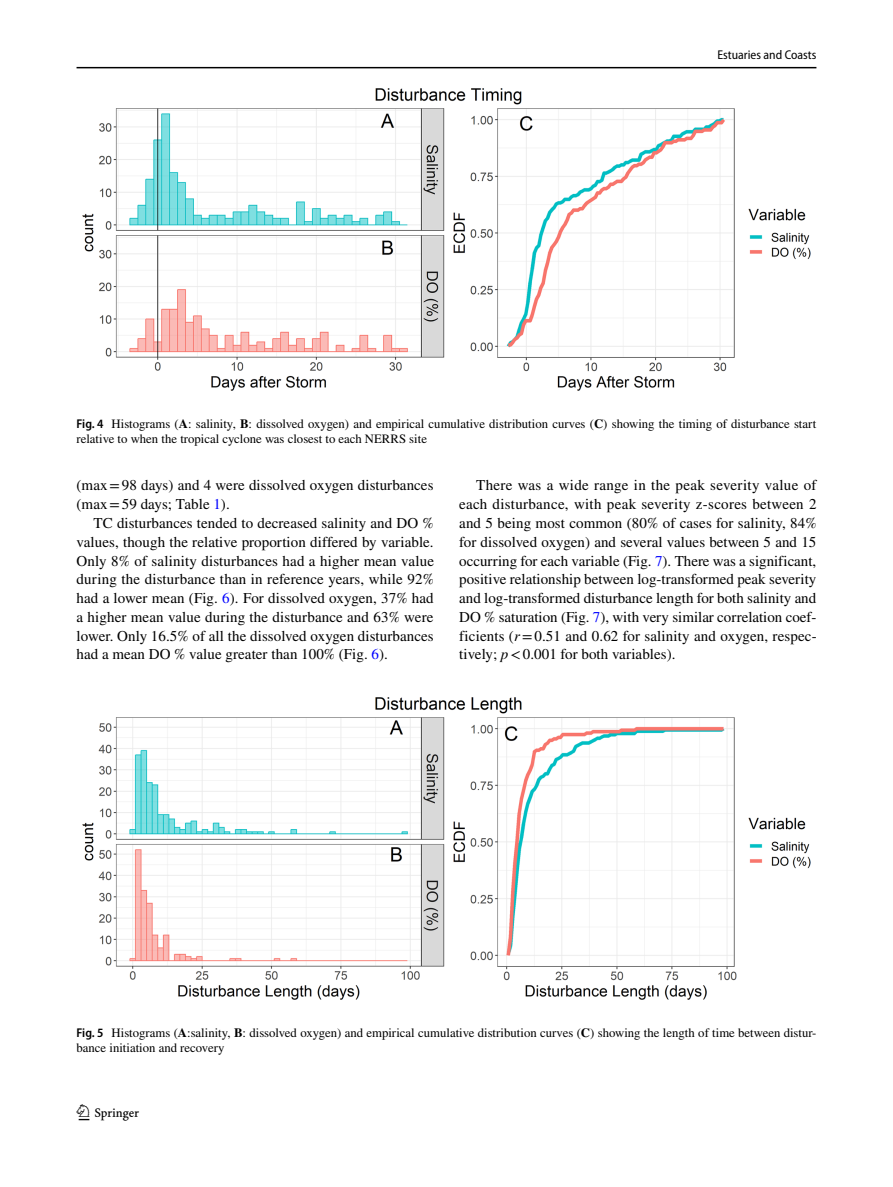
<style>
.page{position:relative;width:893px;height:1187px;background:#fff}
.page>*{position:absolute;margin:0;border:0;box-sizing:border-box;transform-origin:0 0}
.t1{font:22.5px "Springnew Regular 2";color:#000}
.t2{font:15px/18.8px "STIX";letter-spacing:.005em;color:#000;text-align:justify}
.t3{font:12.75px/15px "STIX";color:#000}
.t4{font:semi-condensed 12.75px "Myriad Pro";color:#000}
.s1{font-family:"Myriad Pro";font-weight:600;font-stretch:semi-condensed}
.s2{font-weight:700}
.s3{color:#00f}
.s4{font-style:italic}
</style>
<div class="page">
<hr style="left:77px;top:67px;width:739px;height:1px;background:#000">
<img style="left:82px;top:88px;width:729px;height:303px">
<img style="left:82px;top:697px;width:729px;height:303px">
<p class="t4" style="left:717px;top:48px;width:101px">Estuaries and Coasts</p>
<p class="t3" style="left:77px;top:417px;width:741px"><span class="s1">Fig. 4</span> Histograms (<span class="s2">A</span>: salinity, <span class="s2">B</span>: dissolved oxygen) and empirical cumulative distribution curves (<span class="s2">C</span>) showing the timing of disturbance start relative to when the tropical cyclone was closest to each NERRS site</p>
<p class="t2" style="left:77px;top:477px;width:358px">(max=98 days) and 4 were dissolved oxygen disturbances (max=59 days; Table <span class="s3">1</span>).</p>
<p class="t2" style="left:77px;top:514px;width:359px;text-indent:17px">TC disturbances tended to decreased salinity and DO % values, though the relative proportion differed by variable.<br>Only 8% of salinity disturbances had a higher mean value during the disturbance than in reference years, while 92% had a lower mean (Fig. <span class="s3">6</span>). For dissolved oxygen, 37% had a higher mean value during the disturbance and 63% were lower. Only 16.5% of all the dissolved oxygen disturbances had a mean DO % value greater than 100% (Fig. <span class="s3">6</span>).</p>
<p class="t2" style="left:459px;top:477px;width:359px;text-indent:17px">There was a wide range in the peak severity value of each disturbance, with peak severity z-scores between 2 and 5 being most common (80% of cases for salinity, 84% for dissolved oxygen) and several values between 5 and 15 occurring for each variable (Fig. <span class="s3">7</span>). There was a significant, positive relationship between log-transformed peak severity and log-transformed disturbance length for both salinity and DO % saturation (Fig. <span class="s3">7</span>), with very similar correlation coef&shy;ficients (<span class="s4">r</span>=0.51 and 0.62 for salinity and oxygen, respec&shy;tively; <span class="s4">p</span>&lt;0.001 for both variables).</p>
<p class="t3" style="left:77px;top:1025px;width:741px"><span class="s1">Fig. 5</span> Histograms (<span class="s2">A</span>:salinity, <span class="s2">B</span>: dissolved oxygen) and empirical cumulative distribution curves (<span class="s2">C</span>) showing the length of time between distur&shy;bance initiation and recovery</p>
<h1 class="t1" style="left:79px;top:1104px;width:62px">1 3</h1>
</div>
